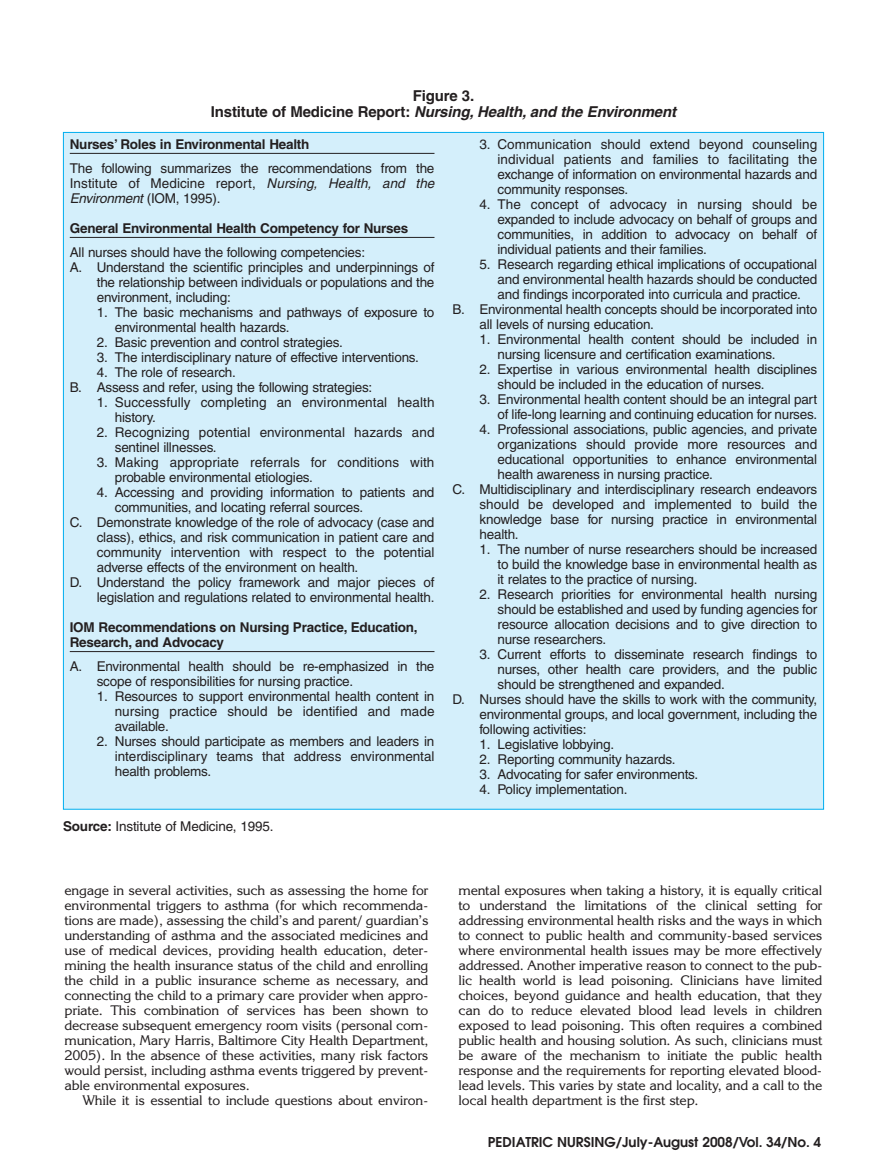
<style>
.page{position:relative;width:872px;height:1175px;background:#fff}
.page>*{position:absolute;margin:0;border:0;box-sizing:border-box;transform-origin:0 0}
.t1{font:700 15px/16.5px "Helvetica";letter-spacing:-.01em;color:#231f20;text-align:center}
.t2{font:13.5px/15px "Helvetica";letter-spacing:-.015em;color:#231f20}
.t3{font:13.5px/15px "Korinna";letter-spacing:-.02em;color:#231f20;text-align:justify}
.t4{font:13.5px/15px "Helvetica";letter-spacing:.005em;color:#231f20}
.t5{font:700 13.5px/15px "Helvetica";letter-spacing:-.015em;color:#231f20}
.t6{font:600 13.5px "Avant Garde";color:#231f20}
.s1{font-style:italic}
.s2{font-weight:700}
</style>
<div class="page">
<div style="left:63px;top:132px;width:760px;height:677px;background:#d4effb"></div>
<hr style="left:70px;top:153px;width:364px;height:1px;background:#231f20">
<hr style="left:70px;top:237px;width:364px;height:1px;background:#231f20">
<hr style="left:70px;top:651px;width:364px;height:1px;background:#231f20">
<p class="t1" style="left:211px;top:89px;width:469px">Figure 3.<br>I n s t i t u t e of M e d i c i n e R e p o r t : <span class="s1">Nursing, Health, and the Environment</span></p>
<p class="t5" style="left:70px;top:137px;width:241px">Nurses’ Roles in Environmental Health</p>
<p class="t2" style="left:70px;top:161px;width:369px">The following summarizes the recommendations from the<br>Institute of Medicine report, <span class="s1">Nursing, Health, and the<br>Environment</span> (IOM, 1995).</p>
<p class="t5" style="left:70px;top:221px;width:340px">General Environmental Health Competency for Nurses</p>
<p class="t2" style="left:70px;top:245px;width:297px">All nurses should have the following competencies:</p>
<p class="t2" style="left:70px;top:260px;width:366px">A. Understand the scientific principles and underpinnings of</p>
<p class="t2" style="left:97px;top:275px;width:339px">the relationship between individuals or populations and the</p>
<p class="t2" style="left:97px;top:290px;width:135px">environment, including:</p>
<p class="t2" style="left:115px;top:305px;width:321px;text-indent:-18px">1. The basic mechanisms and pathways of exposure to environmental health hazards.</p>
<p class="t2" style="left:97px;top:335px;width:247px">2. Basic prevention and control strategies.</p>
<p class="t2" style="left:97px;top:350px;width:324px">3. The interdisciplinary nature of effective interventions.</p>
<p class="t2" style="left:70px;top:365px;width:304px;text-indent:27px">4. The role of research.<br>B. Assess and refer, using the following strategies:</p>
<p class="t4" style="left:115px;top:395px;width:321px;text-indent:-18px">1. Successfully completing an environmental health history.</p>
<p class="t4" style="left:115px;top:425px;width:321px;text-indent:-18px">2. Recognizing potential environmental hazards and sentinel illnesses.</p>
<p class="t4" style="left:115px;top:455px;width:321px;text-indent:-18px">3. Making appropriate referrals for conditions with probable environmental etiologies.</p>
<p class="t2" style="left:97px;top:485px;width:339px">4. Accessing and providing information to patients and</p>
<p class="t2" style="left:115px;top:500px;width:250px">communities, and locating referral sources.</p>
<p class="t2" style="left:70px;top:515px;width:366px">C. Demonstrate knowledge of the role of advocacy (case and</p>
<p class="t2" style="left:97px;top:530px;width:339px">class), ethics, and risk communication in patient care and</p>
<p class="t2" style="left:97px;top:545px;width:339px">community intervention with respect to the potential</p>
<p class="t2" style="left:97px;top:560px;width:263px">adverse effects of the environment on health.</p>
<p class="t2" style="left:70px;top:575px;width:366px">D. Understand the policy framework and major pieces of</p>
<p class="t2" style="left:97px;top:590px;width:339px">legislation and regulations related to environmental health.</p>
<p class="t5" style="left:70px;top:620px;width:349px">IOM Recommendations on Nursing Practice, Education,<br>Research, and Advocacy</p>
<p class="t2" style="left:97px;top:659px;width:339px;text-indent:-27px">A. Environmental health should be re-emphasized in the scope of responsibilities for nursing practice.</p>
<p class="t2" style="left:115px;top:689px;width:321px;text-align:justify;text-indent:-18px">1. Resources to support environmental health content in nursing practice should be identified and made available.</p>
<p class="t2" style="left:115px;top:734px;width:321px;text-align:justify;text-indent:-18px">2. Nurses should participate as members and leaders in interdisciplinary teams that address environmental health problems.</p>
<p class="t2" style="left:497px;top:137px;width:321px;text-align:justify;text-indent:-18px">3. Communication should extend beyond counseling individual patients and families to facilitating the exchange of information on environmental hazards and community responses.</p>
<p class="t2" style="left:497px;top:197px;width:321px;text-align:justify;text-indent:-18px">4. The concept of advocacy in nursing should be expanded to include advocacy on behalf of groups and communities, in addition to advocacy on behalf of individual patients and their families.</p>
<p class="t2" style="left:479px;top:257px;width:339px">5. Research regarding ethical implications of occupational</p>
<p class="t2" style="left:497px;top:272px;width:321px">and environmental health hazards should be conducted</p>
<p class="t2" style="left:497px;top:287px;width:305px">and findings incorporated into curricula and practice.</p>
<p class="t2" style="left:452px;top:302px;width:366px">B. Environmental health concepts should be incorporated into</p>
<p class="t2" style="left:479px;top:317px;width:176px">all levels of nursing education.</p>
<p class="t2" style="left:497px;top:332px;width:321px;text-indent:-18px">1. Environmental health content should be included in nursing licensure and certification examinations.</p>
<p class="t2" style="left:497px;top:362px;width:321px;text-indent:-18px">2. Expertise in various environmental health disciplines should be included in the education of nurses.</p>
<p class="t2" style="left:479px;top:392px;width:339px;text-align:right">3. Environmental health content should be an integral part of life-long learning and continuing education for nurses.</p>
<p class="t2" style="left:479px;top:422px;width:339px">4. Professional associations, public agencies, and private</p>
<p class="t2" style="left:497px;top:437px;width:321px">organizations should provide more resources and</p>
<p class="t2" style="left:497px;top:452px;width:321px">educational opportunities to enhance environmental</p>
<p class="t2" style="left:497px;top:467px;width:217px">health awareness in nursing practice.</p>
<p class="t2" style="left:452px;top:482px;width:366px">C. Multidisciplinary and interdisciplinary research endeavors</p>
<p class="t2" style="left:479px;top:497px;width:339px">should be developed and implemented to build the</p>
<p class="t2" style="left:479px;top:512px;width:339px">knowledge base for nursing practice in environmental</p>
<p class="t2" style="left:479px;top:527px;width:41px">health.</p>
<p class="t2" style="left:497px;top:542px;width:321px;text-align:justify;text-indent:-18px">1. The number of nurse researchers should be increased to build the knowledge base in environmental health as it relates to the practice of nursing.</p>
<p class="t2" style="left:497px;top:587px;width:321px;text-align:justify;text-indent:-18px">2. Research priorities for environmental health nursing should be established and used by funding agencies for resource allocation decisions and to give direction to nurse researchers.</p>
<p class="t2" style="left:479px;top:647px;width:339px">3. Current efforts to disseminate research findings to</p>
<p class="t2" style="left:497px;top:662px;width:321px">nurses, other health care providers, and the public</p>
<p class="t2" style="left:497px;top:677px;width:229px">should be strengthened and expanded.</p>
<p class="t2" style="left:452px;top:692px;width:366px">D. Nurses should have the skills to work with the community,</p>
<p class="t2" style="left:479px;top:707px;width:339px">environmental groups, and local government, including the</p>
<p class="t2" style="left:479px;top:722px;width:109px">following activities:</p>
<p class="t2" style="left:479px;top:737px;width:136px">1. Legislative lobbying.</p>
<p class="t2" style="left:479px;top:752px;width:197px">2. Reporting community hazards.</p>
<p class="t2" style="left:479px;top:767px;width:220px">3. Advocating for safer environments.</p>
<p class="t2" style="left:479px;top:782px;width:149px">4. Policy implementation.</p>
<p class="t2" style="left:63px;top:820px;width:212px"><span class="s2">Source:</span> Institute of Medicine, 1995.</p>
<p class="t3" style="left:64px;top:884px;width:365px">engage in several activities, such as assessing the home for environmental triggers to asthma (for which recommenda&shy;tions are made), assessing the child’s and parent/ guardian’s understanding of asthma and the associated medicines and use of medical devices, providing health education, deter&shy;mining the health insurance status of the child and enrolling the child in a public insurance scheme as necessary, and connecting the child to a primary care provider when appro&shy;priate. This combination of services has been shown to decrease subsequent emergency room visits (personal com&shy;munication, Mary Harris, Baltimore City Health Department, 2005). In the absence of these activities, many risk factors would persist, including asthma events triggered by prevent&shy;able environmental exposures.</p>
<p class="t3" style="left:82px;top:1094px;width:347px">While it is essential to include questions about environ-</p>
<p class="t3" style="left:458px;top:884px;width:365px">mental exposures when taking a history, it is equally critical to understand the limitations of the clinical setting for addressing environmental health risks and the ways in which to connect to public health and community-based services where environmental health issues may be more effectively addressed. Another imperative reason to connect to the pub&shy;lic health world is lead poisoning. Clinicians have limited choices, beyond guidance and health education, that they can do to reduce elevated blood lead levels in children exposed to lead poisoning. This often requires a combined public health and housing solution. As such, clinicians must be aware of the mechanism to initiate the public health response and the requirements for reporting elevated blood&shy;lead levels. This varies by state and locality, and a call to the local health department is the first step.</p>
<p class="t6" style="left:488px;top:1137px;width:334px">PEDIATRIC NURSING/July-August 2008/Vol. 34/No. 4</p>
</div>
